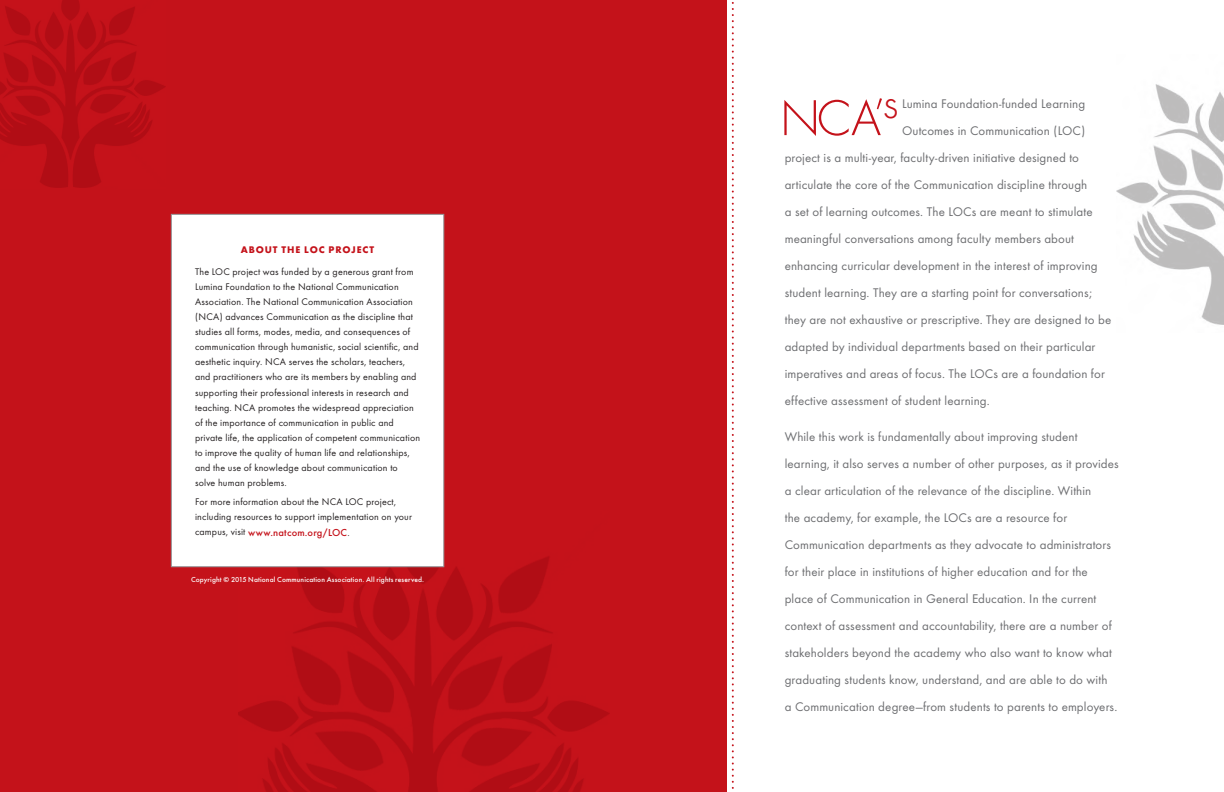
<style>
.page{position:relative;width:1224px;height:792px;background:#fff}
.page>*{position:absolute;margin:0;border:0;box-sizing:border-box;transform-origin:0 0}
.t1{font:300 52.3px "Futura T";color:#c4121a}
.t2{font:13px/27px "Futura T";letter-spacing:.01em;color:#6c6d70}
.t3{font:500 10.5px "Futura T";letter-spacing:.02em;color:#c4121a}
.t4{font:10px/15px "Futura T";letter-spacing:.015em;color:#231f20}
.t5{font:700 10px "Futura T";letter-spacing:.085em;color:#c4121a}
.t6{font:500 7.5px "Futura T";letter-spacing:.015em;color:#fff}
.s1{font-weight:400;font-size:10px;color:#231f20}
.s2{font-weight:600}
</style>
<div class="page">
<div style="left:0;top:0;width:726px;height:792px;background:#c4121a"></div>
<img style="left:1117px;top:84px;width:107px;height:241px">
<img style="left:238px;top:510px;width:372px;height:282px">
<svg style="left:732px;top:2px;width:2px;height:787px"></svg>
<div style="left:171px;top:214px;width:273px;height:353px;background:#fff;border:1px solid #939598"></div>
<p class="t5" style="left:241px;top:244px;width:126px">ABOUT THE LOC PROJECT</p>
<p class="t4" style="left:195px;top:264px;width:227px">The LOC project was funded by a generous grant from Lumina Foundation to the National Communication Association. The National Communication Association (NCA) advances Communication as the discipline that studies all forms, modes, media, and consequences of communication through humanistic, social scientific, and aesthetic inquiry. NCA serves the scholars, teachers, and practitioners who are its members by enabling and supporting their professional interests in research and teaching. NCA promotes the widespread appreciation of the importance of communication in public and private life, the application of competent communication to improve the quality of human life and relationships, and the use of knowledge about communication to solve human problems.</p>
<p class="t4" style="left:195px;top:494px;width:219px">For more information about the NCA LOC project, including resources to support implementation on your</p>
<p class="t3" style="left:195px;top:526px;width:156px"><span class="s1">campus, visit</span> www.natcom.org/LOC<span class="s1">.</span></p>
<p class="t6" style="left:191px;top:576px;width:235px">Copyright <span class="s2">©</span> 2015 National Communication Association. All rights reserved.</p>
<h1 class="t1" style="left:780px;top:87px;width:120px">NCA’<sup>s</sup></h1>
<p class="t2" style="left:902px;top:90px;width:185px">Lumina Foundation-funded Learning</p>
<p class="t2" style="left:902px;top:117px;width:185px">Outcomes in Communication (LOC)</p>
<p class="t2" style="left:785px;top:144px;width:296px">project is a multi-year, faculty-driven initiative designed to</p>
<p class="t2" style="left:785px;top:171px;width:304px">articulate the core of the Communication discipline through</p>
<p class="t2" style="left:785px;top:198px;width:309px">a set of learning outcomes. The LOCs are meant to stimulate</p>
<p class="t2" style="left:785px;top:225px;width:291px">meaningful conversations among faculty members about</p>
<p class="t2" style="left:785px;top:252px;width:315px">enhancing curricular development in the interest of improving</p>
<p class="t2" style="left:785px;top:279px;width:309px">student learning. They are a starting point for conversations;</p>
<p class="t2" style="left:785px;top:306px;width:328px">they are not exhaustive or prescriptive. They are designed to be</p>
<p class="t2" style="left:785px;top:333px;width:312px">adapted by individual departments based on their particular</p>
<p class="t2" style="left:785px;top:360px;width:322px">imperatives and areas of focus. The LOCs are a foundation for</p>
<p class="t2" style="left:785px;top:387px;width:207px">effective assessment of student learning.</p>
<p class="t2" style="left:785px;top:423px;width:336px">While this work is fundamentally about improving student learning, it also serves a number of other purposes, as it provides a clear articulation of the relevance of the discipline. Within<br>the academy, for example, the LOCs are a resource for Communication departments as they advocate to administrators for their place in institutions of higher education and for the place of Communication in General Education. In the current context of assessment and accountability, there are a number of stakeholders beyond the academy who also want to know what graduating students know, understand, and are able to do with<br>a Communication degree—from students to parents to employers.</p>
</div>
